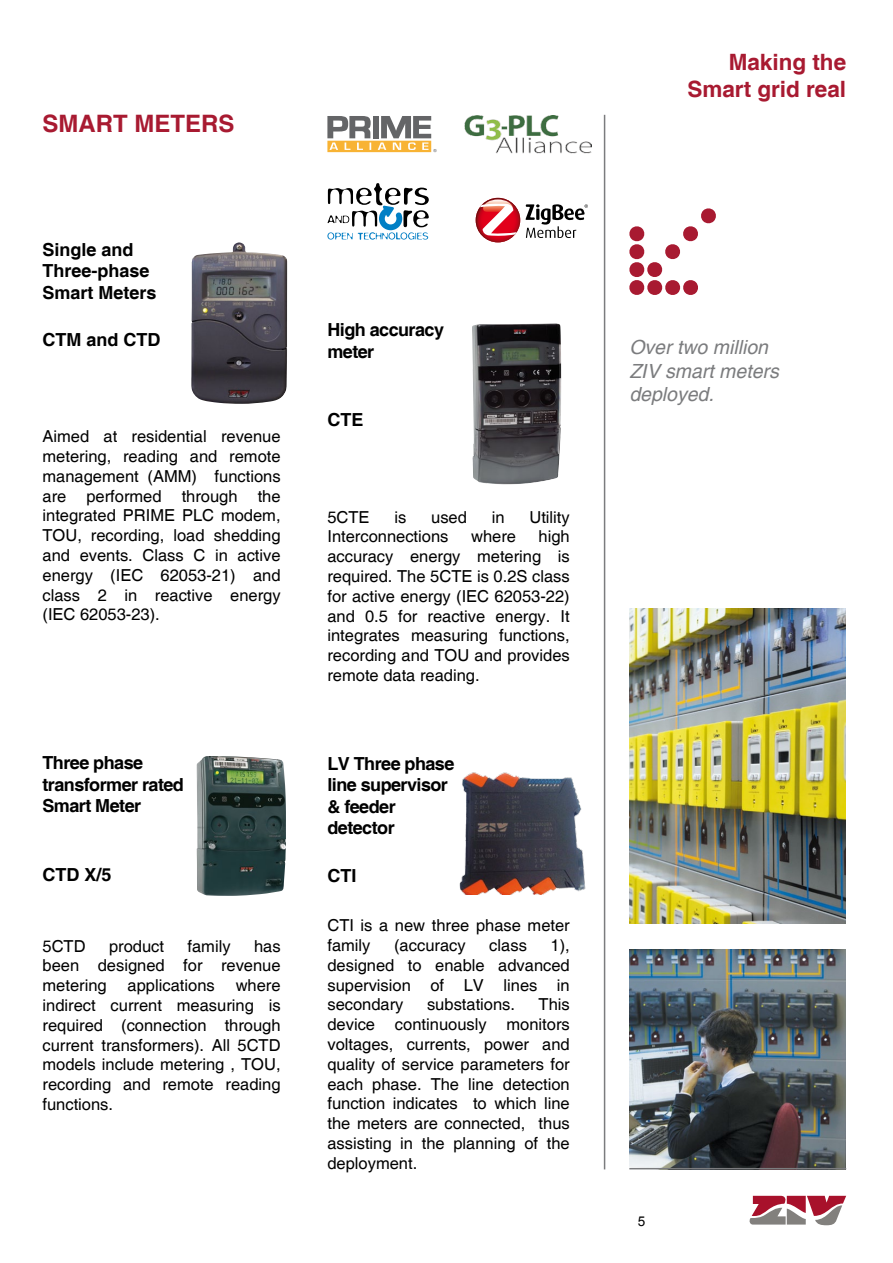
<style>
.page{position:relative;width:893px;height:1263px;background:#fff}
.page>*{position:absolute;margin:0;border:0;box-sizing:border-box;transform-origin:0 0}
.t1{font:700 24px "Helvetica";color:#a81a31}
.t2{font:700 22.5px/27px "Helvetica";color:#a81a31;text-align:right}
.t3{font:italic 19.5px/23.4px "Helvetica";color:#7b7c7e}
.t4{font:700 18px/21.6px "Helvetica";letter-spacing:-.03em;color:#000}
.t5{font:700 18px/21.6px "Helvetica";color:#000}
.t6{font:16.5px/19.8px "Helvetica";color:#000;text-align:justify}
.t7{font:13.5px "Arial";color:#000}
</style>
<div class="page">
<svg style="left:749px;top:1196px;width:97px;height:29px"></svg>
<svg style="left:629px;top:208px;width:87px;height:87px"></svg>
<img style="left:629px;top:949px;width:217px;height:219px">
<img style="left:629px;top:609px;width:217px;height:314px">
<img style="left:191px;top:242px;width:96px;height:162px">
<img style="left:197px;top:756px;width:89px;height:140px">
<img style="left:472px;top:323px;width:89px;height:161px">
<img style="left:459px;top:772px;width:127px;height:122px">
<svg style="left:327px;top:116px;width:110px;height:36px"></svg>
<img style="left:464px;top:116px;width:128px;height:38px">
<svg style="left:476px;top:198px;width:44px;height:44px"></svg>
<svg style="left:480px;top:199px;width:37px;height:37px"></svg>
<svg style="left:525px;top:204px;width:63px;height:34px"></svg>
<svg style="left:327px;top:183px;width:102px;height:57px"></svg>
<hr style="left:604px;top:115px;width:1px;height:1054px;background:#7b7c7e">
<hr style="left:629px;top:1168px;width:217px;height:1px;background:#7b7c7e">
<h1 class="t1" style="left:43px;top:109px;width:193px">SMART METERS</h1>
<p class="t5" style="left:43px;top:239px;width:116px">Single and<br>Three-phase<br>Smart Meters</p>
<p class="t5" style="left:43px;top:330px;width:119px">CTM and CTD</p>
<p class="t6" style="left:43px;top:427px;width:240px">Aimed at residential revenue metering, reading and remote management (AMM) functions are performed through the integrated PRIME PLC modem, TOU, recording, load shedding and events. Class C in active energy (IEC 62053-21) and class 2 in reactive energy (IEC 62053‑23).</p>
<p class="t4" style="left:43px;top:753px;width:143px">Three phase transformer rated<br>Smart Meter</p>
<p class="t4" style="left:43px;top:864px;width:71px">CTD X/5</p>
<p class="t6" style="left:43px;top:936px;width:45px">5CTD</p>
<p class="t6" style="left:109px;top:936px;width:57px">product</p>
<p class="t6" style="left:187px;top:936px;width:45px">family</p>
<p class="t6" style="left:43px;top:936px;width:240px;text-indent:211px">has been designed for revenue metering</p>
<p class="t6" style="left:43px;top:976px;width:240px;text-indent:193px">where indirect current measuring is required (connection through current transformers). All 5CTD models include metering , TOU, recording and remote reading functions.</p>
<p class="t6" style="left:128px;top:976px;width:89px">applications</p>
<p class="t4" style="left:327px;top:320px;width:118px">High accuracy meter</p>
<p class="t4" style="left:327px;top:410px;width:37px">CTE</p>
<p class="t6" style="left:327px;top:507px;width:44px">5CTE</p>
<p class="t6" style="left:394px;top:507px;width:13px">is</p>
<p class="t6" style="left:431px;top:507px;width:37px">used</p>
<p class="t6" style="left:492px;top:507px;width:14px">in</p>
<p class="t6" style="left:529px;top:507px;width:42px">Utility</p>
<p class="t6" style="left:327px;top:527px;width:123px">Interconnections</p>
<p class="t6" style="left:471px;top:527px;width:46px">where</p>
<p class="t6" style="left:327px;top:527px;width:244px;text-indent:211px">high accuracy energy metering is required. The 5CTE is 0.2S class for active energy (IEC 62053-22) and 0.5 for reactive energy. It integrates measuring functions, recording and TOU and provides remote data reading.</p>
<p class="t4" style="left:327px;top:753px;width:129px">LV Three phase line supervisor &amp; feeder detector</p>
<p class="t4" style="left:327px;top:865px;width:30px">CTI</p>
<p class="t6" style="left:327px;top:916px;width:244px">CTI is a new three phase meter family</p>
<p class="t6" style="left:327px;top:936px;width:244px;text-indent:223px">1), designed to enable advanced supervision of LV lines in secondary</p>
<p class="t6" style="left:394px;top:936px;width:73px">(accuracy</p>
<p class="t6" style="left:489px;top:936px;width:39px">class</p>
<p class="t6" style="left:327px;top:995px;width:244px;text-indent:211px">This device continuously monitors voltages, currents, power and quality of service parameters for each phase. The line detection function indicates to which line the meters are connected, thus assisting in the planning of the deployment.</p>
<p class="t6" style="left:427px;top:995px;width:90px">substations.</p>
<h2 class="t2" style="left:687px;top:50px;width:160px">Making the<br>Smart grid real</h2>
<p class="t3" style="left:629px;top:336px;width:151px">Over two million<br>ZIV smart meters deployed.</p>
<p class="t7" style="left:638px;top:1212px;width:9px">5</p>
</div>
